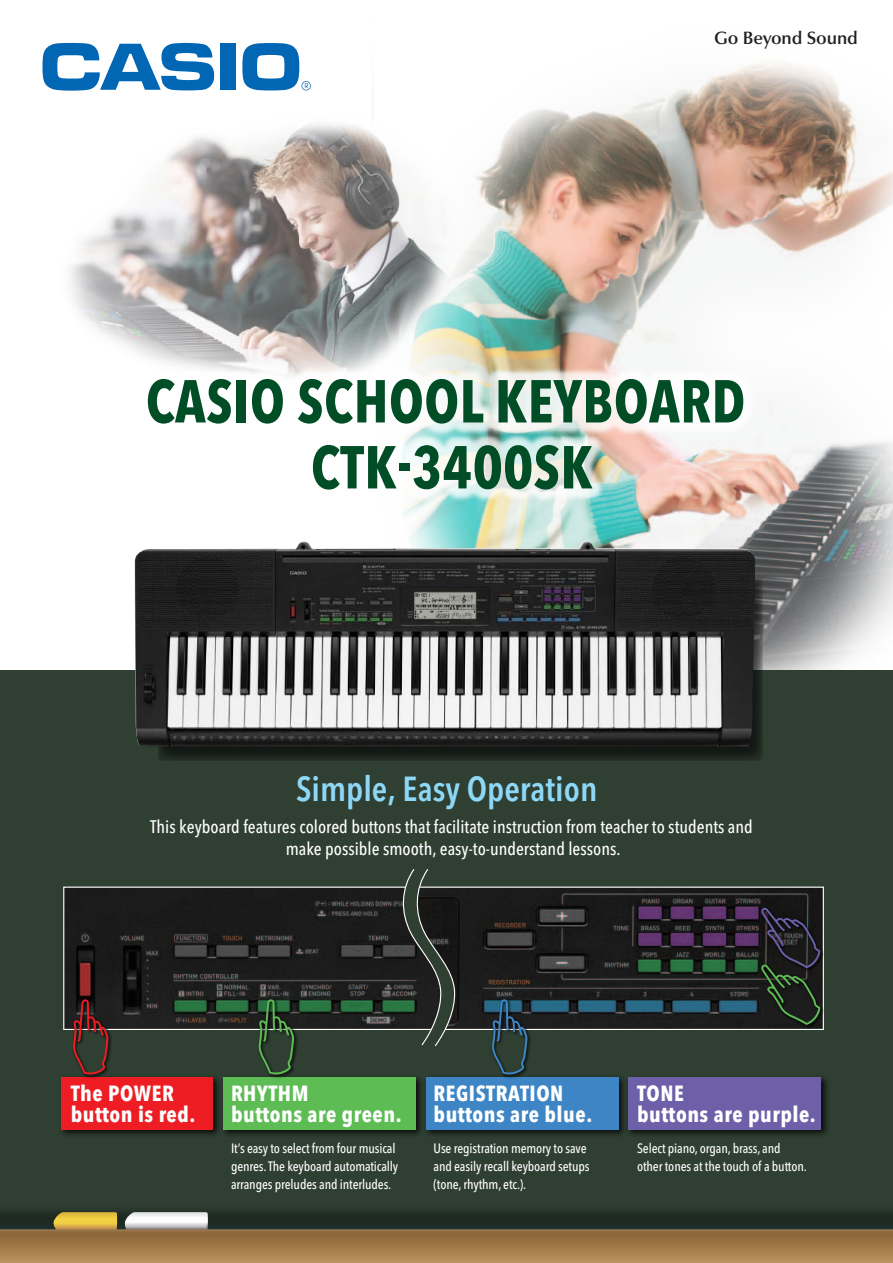
<style>
.page{position:relative;width:893px;height:1263px;background:#fff}
.page>*{position:absolute;margin:0;border:0;box-sizing:border-box;transform-origin:0 0}
.t1{font:700 condensed 59.85px/66px "Avenir Next LT Pro";letter-spacing:.01em;color:#004d26;text-align:center;scale:.95 1}
.t2{font:600 condensed 34.5px "Avenir Next LT Pro";color:#8dd7f7}
.t3{font:700 condensed 21.75px/21px "Avenir Next LT Pro";letter-spacing:.025em;color:#fff}
.t4{font:500 condensed 18px/22.5px "Avenir Next LT Pro";color:#fff;text-align:center}
.t5{font:600 18px "Optima LT Std";letter-spacing:-.01em;color:#231f20}
.t6{font:500 condensed 13.5px/18px "Avenir Next LT Pro";letter-spacing:-.01em;color:#fff}
</style>
<div class="page">
<img style="left:373px;top:63px;width:520px;height:608px">
<img style="left:70px;top:108px;width:398px;height:199px">
<div style="left:0;top:671px;width:893px;height:592px;background:#2f3f32"></div>
<svg style="left:0;top:1212px;width:893px;height:51px;background:#7f6843"></svg>
<div style="left:220px;top:44px;width:15px;height:46px;background:#0166b3"></div>
<svg style="left:43px;top:43px;width:172px;height:48px"></svg>
<svg style="left:242px;top:43px;width:69px;height:48px"></svg>
<svg style="left:158px;top:578px;width:604px;height:183px;background:#1b231d"></svg>
<img style="left:134px;top:566px;width:621px;height:181px">
<img style="left:78px;top:307px;width:743px;height:259px">
<svg style="left:405px;top:869px;width:41px;height:178px"></svg>
<img style="left:61px;top:1077px;width:157px;height:58px">
<div style="left:62px;top:1078px;width:151px;height:52px;background:#ee1d23"></div>
<img style="left:628px;top:1077px;width:199px;height:58px">
<div style="left:629px;top:1078px;width:192px;height:52px;background:#6e5fa9"></div>
<img style="left:426px;top:1077px;width:198px;height:58px">
<div style="left:426px;top:1078px;width:192px;height:52px;background:#3e85c5"></div>
<img style="left:218px;top:1077px;width:203px;height:58px">
<div style="left:223px;top:1078px;width:193px;height:52px;background:#5ebc55"></div>
<svg style="left:63px;top:886px;width:356px;height:144px;background:#272927"></svg>
<svg style="left:419px;top:886px;width:405px;height:144px;background:#282b2d"></svg>
<img style="left:70px;top:997px;width:44px;height:82px">
<svg style="left:72px;top:999px;width:36px;height:75px"></svg>
<img style="left:256px;top:997px;width:43px;height:82px">
<svg style="left:258px;top:999px;width:36px;height:75px"></svg>
<img style="left:489px;top:997px;width:44px;height:82px">
<svg style="left:491px;top:999px;width:36px;height:75px"></svg>
<img style="left:759px;top:973px;width:65px;height:57px">
<img style="left:759px;top:905px;width:65px;height:68px">
<svg style="left:761px;top:907px;width:60px;height:118px;background:#232826"></svg>
<h3 class="t5" style="left:714px;top:27px;width:145px">Go Beyond Sound</h3>
<h1 class="t1" style="left:146px;top:368px;width:632px">CASIO SCHOOL KEYBOARD<br>CTK-3400SK</h1>
<h2 class="t2" style="left:296px;top:768px;width:303px">Simple, Easy Operation</h2>
<h3 class="t4" style="left:150px;top:815px;width:604px">This keyboard features colored buttons that facilitate instruction from teacher to students and make possible smooth, easy-to-understand lessons.</h3>
<h3 class="t3" style="left:71px;top:1083px;width:126px">The POWER button is red.</h3>
<h3 class="t3" style="left:637px;top:1083px;width:180px">TONE<br>buttons are purple.</h3>
<p class="t6" style="left:231px;top:1139px;width:169px">It’s easy to select from four musical genres. The keyboard automatically arranges preludes and interludes.</p>
<p class="t6" style="left:434px;top:1139px;width:157px">Use registration memory to save and easily recall keyboard setups (tone, rhythm, etc.).</p>
<p class="t6" style="left:637px;top:1139px;width:171px">Select piano, organ, brass, and other tones at the touch of a button.</p>
<h3 class="t3" style="left:434px;top:1083px;width:160px">REGISTRATION buttons are blue.</h3>
<h3 class="t3" style="left:231px;top:1083px;width:172px">RHYTHM<br>buttons are green.</h3>
</div>
